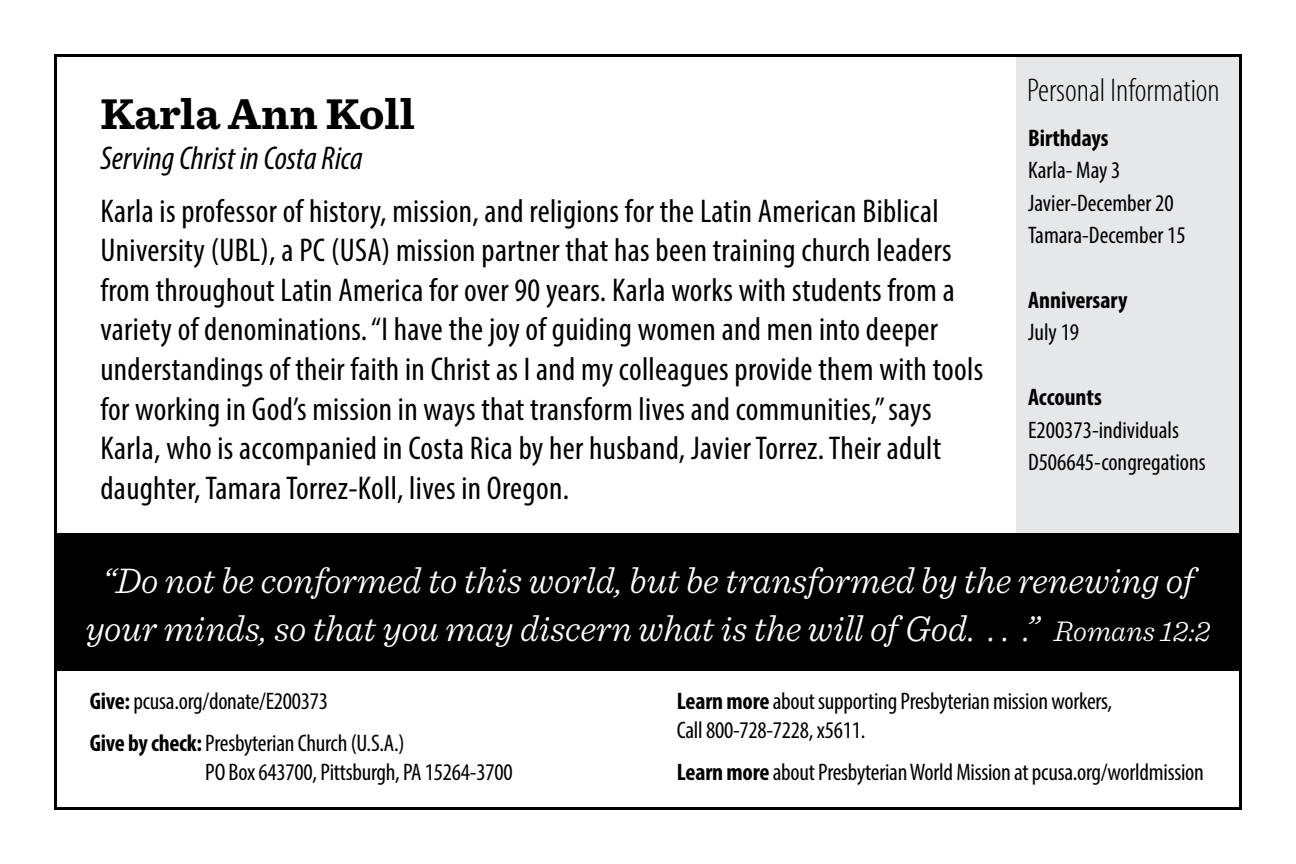
<style>
.page{position:relative;width:1296px;height:864px;background:#fff}
.page>*{position:absolute;margin:0;border:0;box-sizing:border-box;transform-origin:0 0}
.t1{font:700 45px "Sentinel";color:#000}
.t2{font:italic 300 37.5px/48px "Sentinel";color:#fff;text-align:center}
.t3{font:condensed 33px/39.6px "Myriad Pro";letter-spacing:.01em;color:#000}
.t4{font:italic condensed 33px "Myriad Pro";color:#000}
.t5{font:300 condensed 33px "Myriad Pro";color:#000}
.t6{font:condensed 24px/32.4px "Myriad Pro";letter-spacing:-.01em;color:#000}
.t7{font:700 condensed 24px "Myriad Pro";color:#000}
.s1{font-size:30px}
.s2{font-weight:700}
</style>
<div class="page">
<div style="left:1016px;top:57px;width:223px;height:483px;background:#e6e7e8"></div>
<div style="left:57px;top:534px;width:1183px;height:137px;background:#000"></div>
<h1 class="t1" style="left:100px;top:79px;width:316px">Karla Ann Koll</h1>
<p class="t4" style="left:100px;top:138px;width:264px">Serving Christ in Costa Rica</p>
<p class="t3" style="left:100px;top:191px;width:884px">Karla is professor of history, mission, and religions for the Latin American Biblical University (UBL), a PC (USA) mission partner that has been training church leaders from throughout Latin America for over 90 years. Karla works with students from a variety of denominations. “I have the joy of guiding women and men into deeper understandings of their faith in Christ as I and my colleagues provide them with tools for working in God’s mission in ways that transform lives and communities,” says Karla, who is accompanied in Costa Rica by her husband, Javier Torrez. Their adult daughter, Tamara Torrez-Koll, lives in Oregon.</p>
<p class="t5" style="left:1027px;top:70px;width:194px">Personal Information</p>
<p class="t7" style="left:1028px;top:123px;width:82px">Birthdays</p>
<p class="t6" style="left:1028px;top:154px;width:159px">Karla- May 3<br>Javier-December 20<br>Tamara-December 15</p>
<p class="t7" style="left:1028px;top:285px;width:101px">Anniversary</p>
<p class="t6" style="left:1028px;top:316px;width:53px">July 19</p>
<p class="t7" style="left:1028px;top:382px;width:75px">Accounts</p>
<p class="t6" style="left:1028px;top:413px;width:179px">E200373-individuals<br>D506645-congregations</p>
<p class="t2" style="left:86px;top:554px;width:1127px">“Do not be conformed to this world, but be transformed by the renewing of your minds, so that you may discern what is the will of God. . . .” <span class="s1">Romans 12:2</span></p>
<p class="t6" style="left:90px;top:679px;width:316px;line-height:42.3px"><span class="s2">Give:</span> pcusa.org/donate/E200373<br><span class="s2">Give by check:</span>Presbyterian Church (U.S.A.)</p>
<p class="t6" style="left:205px;top:755px;width:309px">PO Box 643700, Pittsburgh, PA 15264-3700</p>
<p class="t6" style="left:677px;top:686px;width:437px;line-height:28.8px"><span class="s2">Learn more</span> about supporting Presbyterian mission workers,<br>Call 800-728-7228, x5611.</p>
<p class="t6" style="left:677px;top:755px;width:529px"><span class="s2">Learn more</span> about Presbyterian World Mission at pcusa.org/worldmission</p>
</div>
